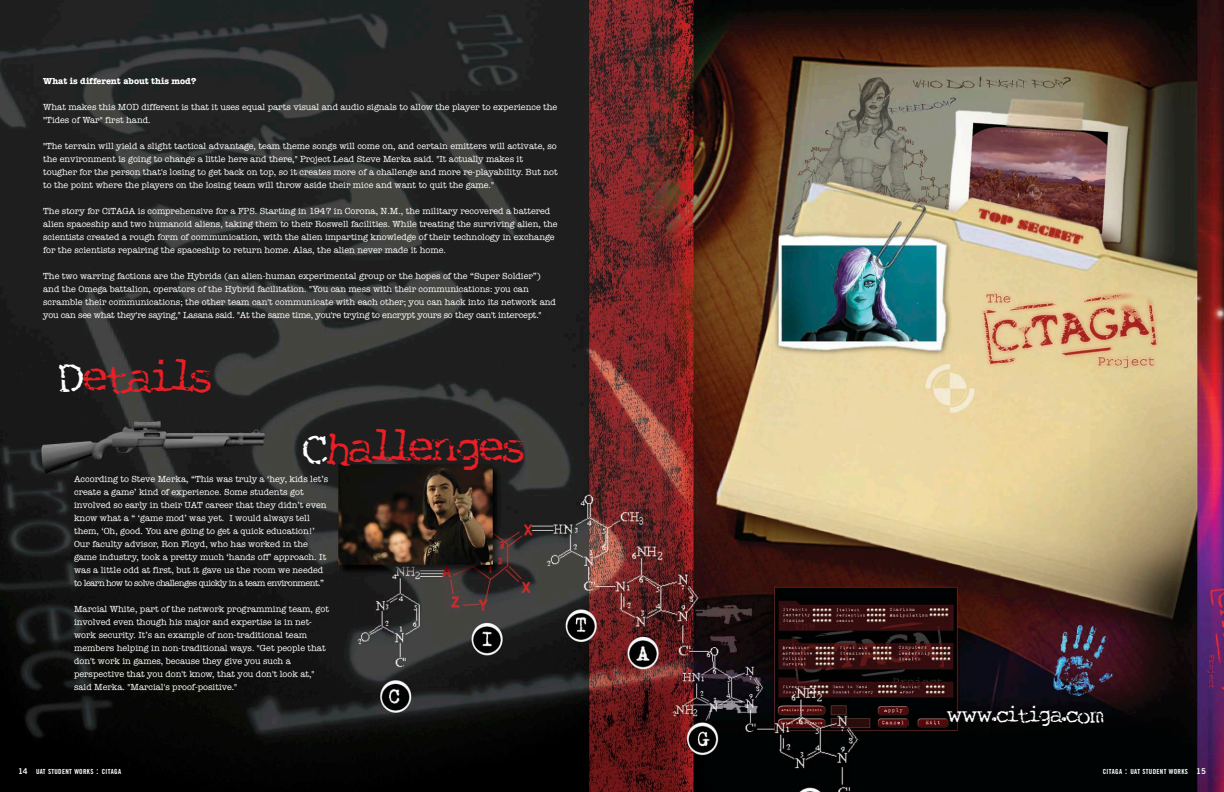
<style>
.page{position:relative;width:1224px;height:792px;background:#fff}
.page>*{position:absolute;margin:0;border:0;box-sizing:border-box;transform-origin:0 0}
.t1{font:48px "Generation";color:#ec1e25}
.t2{font:24px "Generation";color:#fff}
.t3{font:9px/13px "American Typewriter";color:#fff}
.t4{font:700 9px "American Typewriter";color:#fff}
.t5{font:7px "Trade Gothic Bold Cond Twenty";letter-spacing:.045em;color:#fff}
.s1{color:#fff}
.s2{font-family:"Trade Gothic Bold Two";font-size:8px}
.s3{font-family:"Trade Gothic";font-weight:300;font-size:12px}
</style>
<div class="page">
<img style="left:0;top:0;width:612px;height:792px">
<img style="left:612px;top:0;width:612px;height:792px">
<p class="t4" style="left:43px;top:76px;width:155px">What is different about this mod?</p>
<p class="t3" style="left:43px;top:101px;width:516px">What makes this MOD different is that it uses equal parts visual and audio signals to allow the player to experience the "Tides of War" first hand.</p>
<p class="t3" style="left:43px;top:140px;width:516px">"The terrain will yield a slight tactical advantage, team theme songs will come on, and certain emitters will activate, so the environment is going to change a little here and there," Project Lead Steve Merka said. "It actually makes it tougher for the person that's losing to get back on top, so it creates more of a challenge and more re-playability. But not to the point where the players on the losing team will throw aside their mice and want to quit the game."</p>
<p class="t3" style="left:43px;top:205px;width:516px">The story for CiTAGA is comprehensive for a FPS. Starting in 1947 in Corona, N.M., the military recovered a battered alien spaceship and two humanoid aliens, taking them to their Roswell facilities. While treating the surviving alien, the scientists created a rough form of communication, with the alien imparting knowledge of their technology in exchange for the scientists repairing the spaceship to return home. Alas, the alien never made it home.</p>
<p class="t3" style="left:43px;top:270px;width:514px">The two warring factions are the Hybrids (an alien-human experimental group or the hopes of the “Super Soldier”) and the Omega battalion, operators of the Hybrid facilitation. "You can mess with their communications: you can scramble their communications; the other team can't communicate with each other; you can hack into its network and you can see what they're saying," Lasana said. "At the same time, you're trying to encrypt yours so they can't intercept."</p>
<h1 class="t1" style="left:59px;top:355px;width:154px"><span class="s1">D</span>etails</h1>
<h1 class="t1" style="left:303px;top:425px;width:222px"><span class="s1">C</span>hallenges</h1>
<p class="t3" style="left:74px;top:472px;width:256px">According to Steve Merka, “This was truly a ‘hey, kids let’s create a game’ kind of experience. Some students got involved so early in their UAT career that they didn’t even know what a “ ‘game mod’ was yet. I would always tell them, ‘Oh, good. You are going to get a quick education!’ Our faculty advisor, Ron Floyd, who has worked in the game industry, took a pretty much ‘hands off’ approach. It was a little odd at first, but it gave us the room we needed to learn how to solve challenges quickly in a team environment.”</p>
<p class="t3" style="left:74px;top:602px;width:256px">Marcial White, part of the network programming team, got involved even though his major and expertise is in net&shy;work security. It’s an example of non-traditional team members helping in non-traditional ways. "Get people that don't work in games, because they give you such a perspective that you don't know, that you don't look at," said Merka. "Marcial's proof-positive."</p>
<p class="t5" style="left:18px;top:767px;width:105px"><span class="s2">14</span> UAT STUDENT WORKS <span class="s3">:</span> CITAGA</p>
<h2 class="t2" style="left:947px;top:704px;width:158px">www.citiga.com</h2>
<p class="t5" style="left:1103px;top:767px;width:105px">CITAGA <span class="s3">:</span> UAT STUDENT WORKS <span class="s2">15</span></p>
</div>
